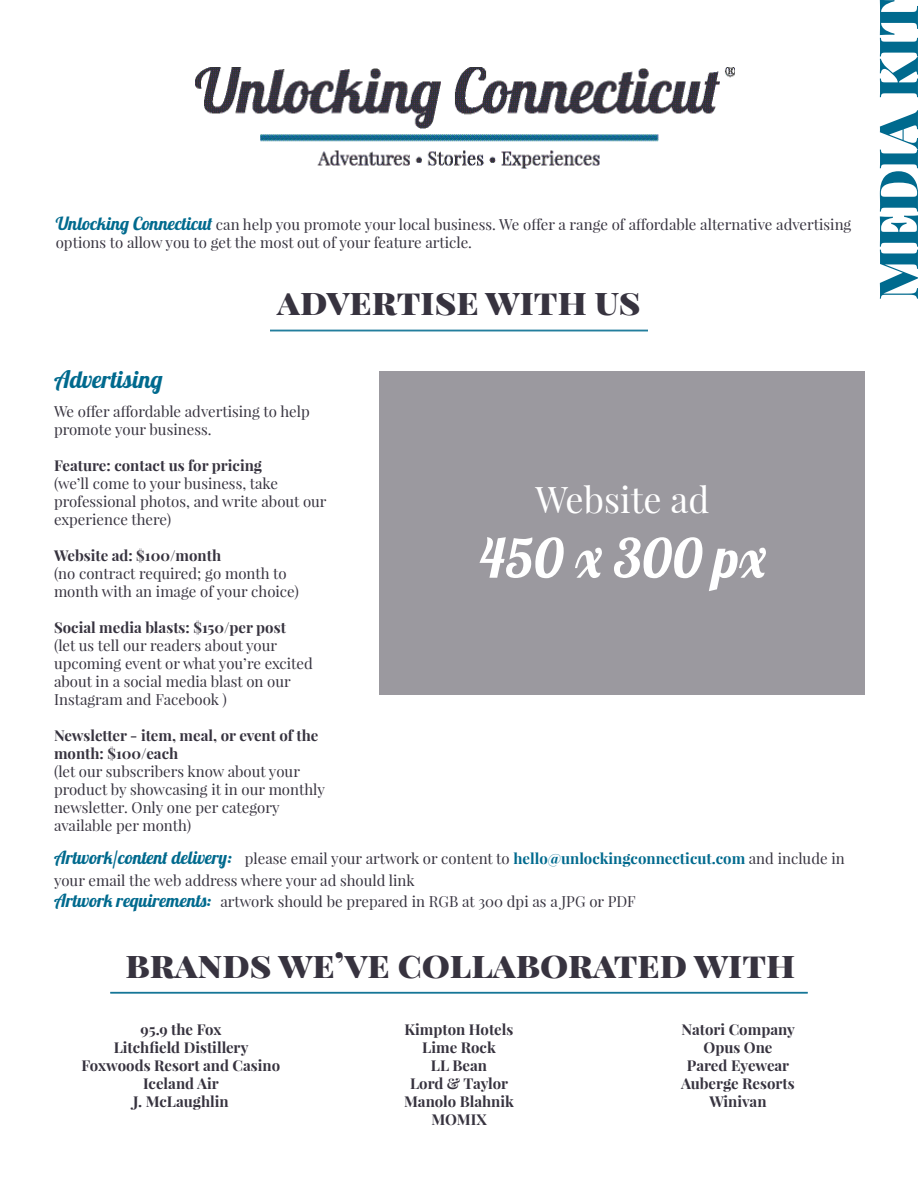
<style>
.page{position:relative;width:918px;height:1188px;background:#fff}
.page>*{position:absolute;margin:0;border:0;box-sizing:border-box;transform-origin:0 0}
.t1{font:54px "Lobster 1.4";letter-spacing:.01em;color:#fff}
.t2{font:900 54px "Playfair Display";color:#006a8e}
.Heading_1{font:900 36px "Playfair Display";color:#37333f}
.t3{font:36px "Playfair Display";color:#fff}
.Heading_2{font:24px "Lobster 1.4";color:#006a8e}
.t4{font:15px/18px "Playfair Display";color:#37333f}
.t5{font:700 15px/18px "Playfair Display";color:#37333f}
.s1{font-family:"Lobster 1.4";font-size:18px;color:#006a8e}
.s2{font-weight:700;color:#006a8e}
</style>
<div class="page">
<img style="left:195px;top:68px;width:540px;height:100px">
<div style="left:380px;top:371px;width:486px;height:324px;background:#9b999f"></div>
<hr style="left:270px;top:330px;width:378px;height:1px;background:#006a8e">
<hr style="left:270px;top:331px;width:378px;height:1px;background:#006a8e">
<hr style="left:110px;top:992px;width:698px;height:1px;background:#006a8e">
<hr style="left:110px;top:993px;width:698px;height:1px;background:#006a8e">
<p class="t4" style="left:56px;top:215px;width:797px"><span class="s1">Unlocking Connecticut</span> can help you promote your local business. We offer a range of affordable alternative advertising options to allow you to get the most out of your feature article.</p>
<p class="Heading_1" style="left:277px;top:279px;width:365px">ADVERTISE WITH US</p>
<p class="Heading_2" style="left:54px;top:364px;width:110px">Advertising</p>
<p class="t4" style="left:54px;top:402px;width:257px">We offer affordable advertising to help</p>
<p class="t4" style="left:54px;top:420px;width:159px">promote your business.</p>
<p class="t5" style="left:54px;top:456px;width:210px">Feature: contact us for pricing</p>
<p class="t4" style="left:54px;top:474px;width:274px">(we’ll come to your business, take professional photos, and write about our experience there)</p>
<p class="t5" style="left:54px;top:546px;width:169px">Website ad: $100/month</p>
<p class="t4" style="left:54px;top:564px;width:246px">(no contract required; go month to month with an image of your choice)</p>
<p class="t5" style="left:54px;top:618px;width:234px">Social media blasts: $150/per post</p>
<p class="t4" style="left:54px;top:636px;width:260px">(let us tell our readers about your upcoming event or what you’re excited about in a social media blast on our<br>Instagram and Facebook )</p>
<p class="t5" style="left:54px;top:726px;width:266px">Newsletter - item, meal, or event of the month: $100/each</p>
<p class="t4" style="left:54px;top:762px;width:273px">(let our subscribers know about your product by showcasing it in our monthly newsletter. Only one per category available per month)</p>
<p class="t3" style="left:536px;top:477px;width:175px">Website ad</p>
<p class="t1" style="left:479px;top:524px;width:288px">450 x 300 px</p>
<p class="t4" style="left:54px;top:847px;width:792px;line-height:21.6px"><span class="s1">Artwork/content delivery:</span> please email your artwork or content to <span class="s2">hello@unlockingconnecticut.com</span> and include in your email the web address where your ad should link</p>
<p class="t4" style="left:54px;top:892px;width:583px"><span class="s1">Artwork requirements:</span> artwork should be prepared in RGB at 300 dpi as a JPG or PDF</p>
<p class="Heading_1" style="left:126px;top:941px;width:671px">BRANDS WE’VE COLLABORATED WITH</p>
<p class="t5" style="left:141px;top:1020px;width:82px">95.9 the Fox</p>
<p class="t5" style="left:114px;top:1038px;width:136px">Litchfield Distillery</p>
<p class="t5" style="left:81px;top:1056px;width:200px">Foxwoods Resort and Casino</p>
<p class="t5" style="left:143px;top:1074px;width:77px">Iceland Air</p>
<p class="t5" style="left:133px;top:1092px;width:97px">J. McLaughlin</p>
<p class="t5" style="left:405px;top:1020px;width:110px">Kimpton Hotels</p>
<p class="t5" style="left:422px;top:1038px;width:75px">Lime Rock</p>
<p class="t5" style="left:431px;top:1056px;width:58px">LL Bean</p>
<p class="t5" style="left:410px;top:1074px;width:100px">Lord &amp; Taylor</p>
<p class="t5" style="left:404px;top:1092px;width:111px">Manolo Blahnik</p>
<p class="t5" style="left:431px;top:1110px;width:57px">MOMIX</p>
<p class="t5" style="left:681px;top:1020px;width:115px">Natori Company</p>
<p class="t5" style="left:703px;top:1038px;width:71px">Opus One</p>
<p class="t5" style="left:687px;top:1056px;width:104px">Pared Eyewear</p>
<p class="t5" style="left:681px;top:1074px;width:115px">Auberge Resorts</p>
<p class="t5" style="left:709px;top:1092px;width:59px">Winivan</p>
<h1 class="t2" style="left:863px;top:300px;width:303px;rotate:-90deg">MEDIA KIT</h1>
</div>
